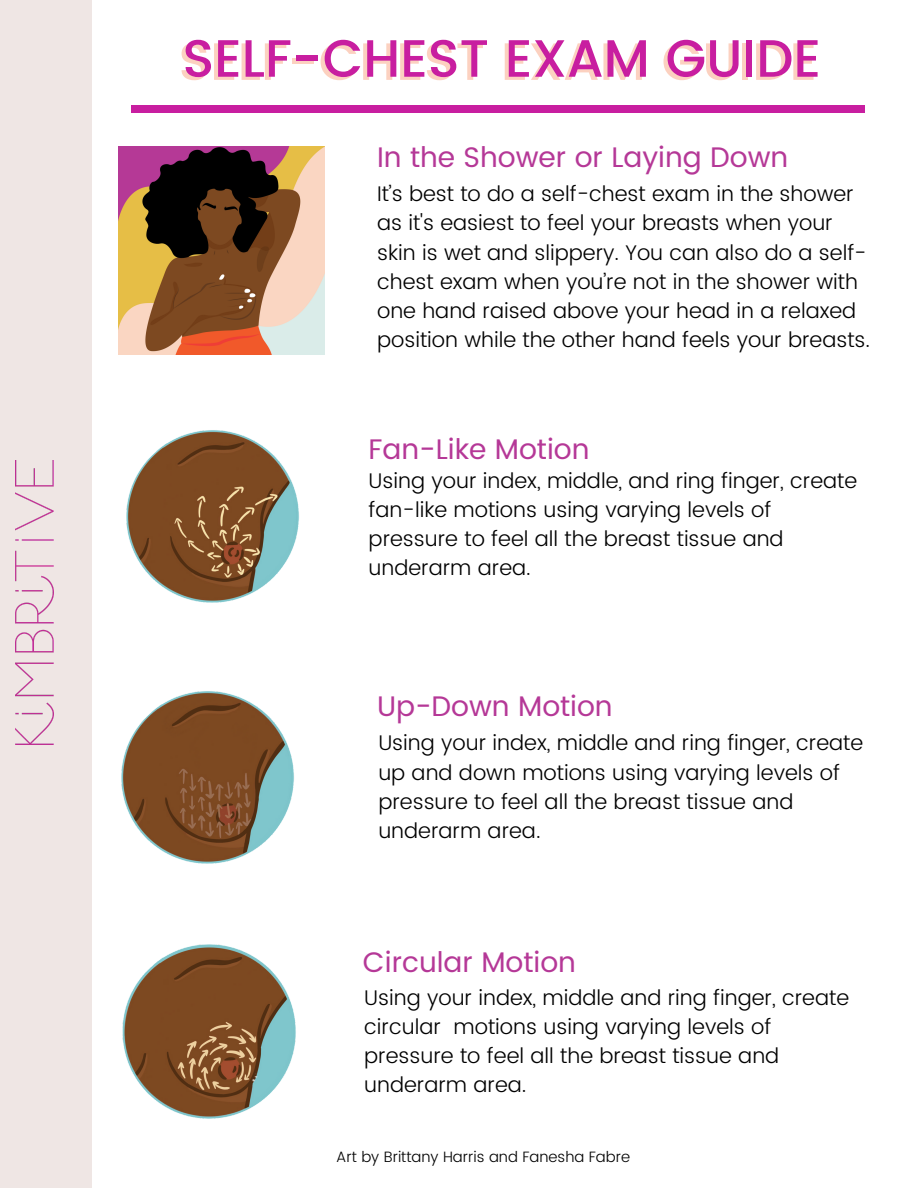
<style>
.page{position:relative;width:918px;height:1188px;background:#fff}
.page>*{position:absolute;margin:0;border:0;box-sizing:border-box;transform-origin:0 0}
.t1{font:500 52.5px "Poppins";color:#c81ea0}
.t2{font:28.2px "Poppins";color:#b53897}
.t3{font:300 21.15px/29.2px "Poppins";color:#000}
.t4{font:300 15px "Poppins";color:#000}
</style>
<div class="page">
<div style="left:0;top:0;width:92px;height:1188px;background:#efe6e4"></div>
<div style="left:131px;top:105px;width:733px;height:7px;background:#c81ea0"></div>
<img style="left:118px;top:146px;width:206px;height:208px">
<img style="left:126px;top:430px;width:173px;height:173px">
<img style="left:122px;top:944px;width:174px;height:175px">
<img style="left:121px;top:691px;width:173px;height:173px">
<img style="left:16px;top:460px;width:38px;height:285px">
<h1 class="t1" style="left:182px;top:28px;width:640px">SELF-CHEST EXAM GUIDE</h1>
<h2 class="t2" style="left:377px;top:141px;width:413px">In the Shower or Laying Down</h2>
<p class="t3" style="left:377px;top:179px;width:495px">It’s best to do a self-chest exam in the shower as it's easiest to feel your breasts when your skin is wet and slippery. You can also do a self&shy;chest exam when you’re not in the shower with one hand raised above your head in a relaxed position while the other hand feels your breasts.</p>
<h2 class="t2" style="left:369px;top:433px;width:222px">Fan-Like Motion</h2>
<p class="t3" style="left:369px;top:466px;width:490px">Using your index, middle, and ring finger, create fan-like motions using varying levels of pressure to feel all the breast tissue and underarm area.</p>
<h2 class="t2" style="left:377px;top:690px;width:237px">Up-Down Motion</h2>
<p class="t3" style="left:378px;top:728px;width:486px">Using your index, middle and ring finger, create up and down motions using varying levels of pressure to feel all the breast tissue and underarm area.</p>
<h2 class="t2" style="left:363px;top:946px;width:214px">Circular Motion</h2>
<p class="t3" style="left:364px;top:983px;width:486px">Using your index, middle and ring finger, create circular motions using varying levels of pressure to feel all the breast tissue and underarm area.</p>
<p class="t4" style="left:336px;top:1148px;width:296px">Art by Brittany Harris and Fanesha Fabre</p>
</div>
